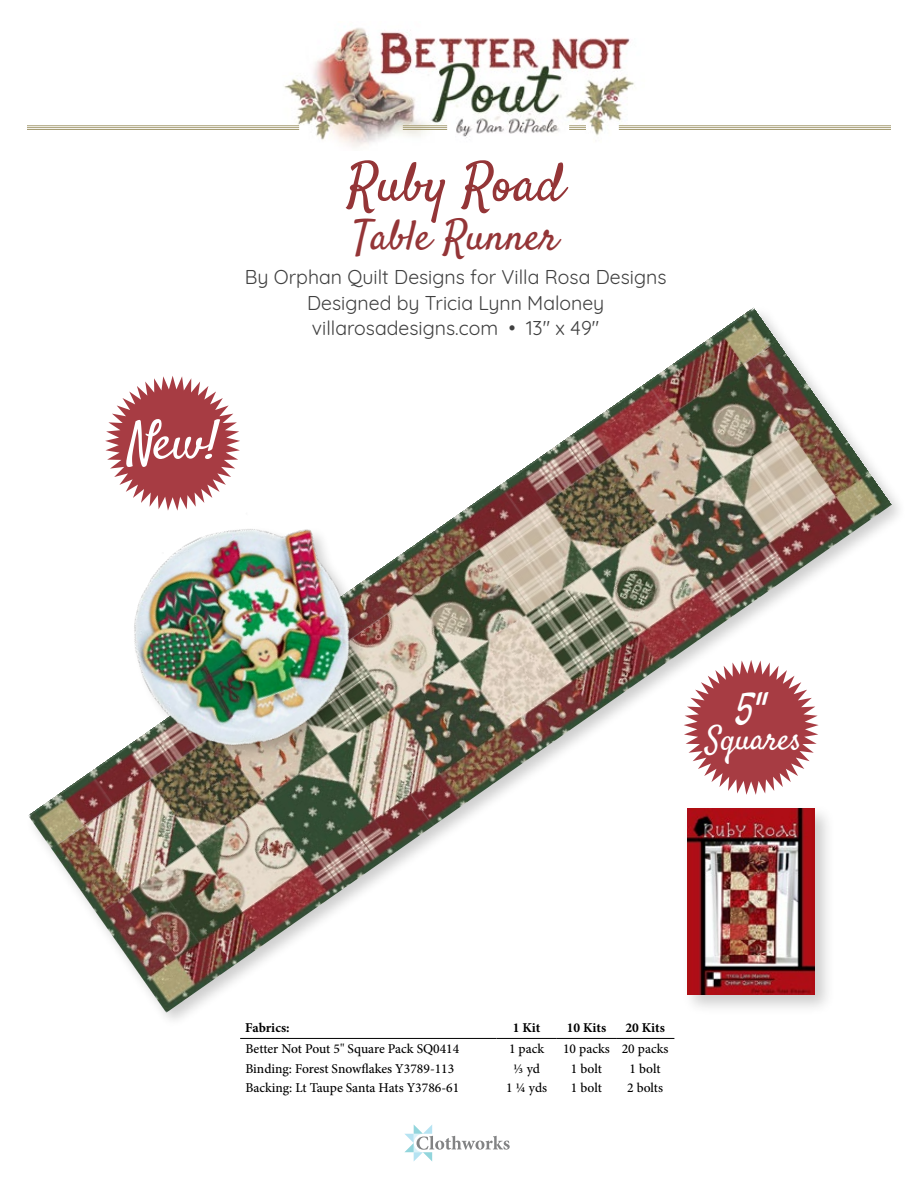
<style>
.page{position:relative;width:918px;height:1188px;background:#fff}
.page>*{position:absolute;margin:0;border:0;box-sizing:border-box;transform-origin:0 0}
.t1{font:54px "Satisfy";color:#943537}
.t2{font:52.5px "Satisfy";color:#fff}
.t3{font:43.5px "Satisfy";color:#fff}
.t4{font:42px "Satisfy";color:#943537}
.t5{font:33px "Satisfy";letter-spacing:-.01em;color:#fff}
.t6{font:19.5px/25.5px "Quicksand";color:#404040;text-align:center}
.t7{font:500 13.5px "Minion Pro";color:#000}
.t8{font:700 13.5px "Minion Pro";letter-spacing:-.005em;color:#000}
</style>
<div class="page">
<hr style="left:240px;top:1038px;width:256px;height:1px;background:#000">
<hr style="left:496px;top:1038px;width:61px;height:1px;background:#000">
<hr style="left:557px;top:1038px;width:59px;height:1px;background:#000">
<hr style="left:616px;top:1038px;width:58px;height:1px;background:#000">
<img style="left:28px;top:307px;width:864px;height:706px">
<img style="left:91px;top:482px;width:307px;height:311px">
<svg style="left:105px;top:376px;width:135px;height:135px"></svg>
<svg style="left:684px;top:660px;width:135px;height:135px"></svg>
<svg style="left:404px;top:1124px;width:106px;height:37px"></svg>
<img style="left:231px;top:28px;width:456px;height:119px">
<hr style="left:619px;top:125px;width:272px;height:1px;background:#a69d74">
<hr style="left:619px;top:127px;width:272px;height:1px;background:#a69d74">
<hr style="left:619px;top:129px;width:272px;height:1px;background:#a69d74">
<hr style="left:27px;top:125px;width:272px;height:1px;background:#a69d74">
<hr style="left:27px;top:127px;width:272px;height:1px;background:#a69d74">
<hr style="left:27px;top:129px;width:272px;height:1px;background:#a69d74">
<hr style="left:403px;top:125px;width:44px;height:1px;background:#a69d74">
<hr style="left:403px;top:127px;width:44px;height:1px;background:#a69d74">
<hr style="left:403px;top:129px;width:44px;height:1px;background:#a69d74">
<svg style="left:569px;top:125px;width:17px;height:5px"></svg>
<h1 class="t1" style="left:348px;top:150px;width:218px">Ruby Road</h1>
<h3 class="t4" style="left:353px;top:210px;width:206px">Table Runner</h3>
<h3 class="t6" style="left:245px;top:262px;width:423px">By Orphan Quilt Designs for Villa Rosa Designs<br>Designed by Tricia Lynn Maloney villarosadesigns.com • 13" x 49"</h3>
<h2 class="t2" style="left:128px;top:409px;width:92px">New!</h2>
<h3 class="t3" style="left:736px;top:683px;width:31px">5"</h3>
<h3 class="t5" style="left:706px;top:718px;width:98px">Squares</h3>
<p class="t8" style="left:245px;top:1018px;width:46px">Fabrics:</p>
<p class="t8" style="left:513px;top:1018px;width:29px">1 Kit</p>
<p class="t8" style="left:567px;top:1018px;width:41px">10 Kits</p>
<p class="t8" style="left:625px;top:1018px;width:41px">20 Kits</p>
<p class="t7" style="left:245px;top:1040px;width:216px">Better Not Pout 5" Square Pack SQ0414</p>
<p class="t7" style="left:509px;top:1040px;width:37px">1 pack</p>
<p class="t7" style="left:563px;top:1040px;width:107px">10 packs 20 packs</p>
<p class="t7" style="left:245px;top:1059px;width:210px">Binding: Forest Snowflakes Y3789-113</p>
<p class="t7" style="left:513px;top:1059px;width:28px">⅓ yd</p>
<p class="t7" style="left:571px;top:1059px;width:32px">1 bolt</p>
<p class="t7" style="left:630px;top:1059px;width:32px">1 bolt</p>
<p class="t7" style="left:245px;top:1079px;width:215px">Backing: Lt Taupe Santa Hats Y3786-61</p>
<p class="t7" style="left:506px;top:1079px;width:43px">1 ¼ yds</p>
<p class="t7" style="left:571px;top:1079px;width:32px">1 bolt</p>
<p class="t7" style="left:627px;top:1079px;width:37px">2 bolts</p>
</div>
